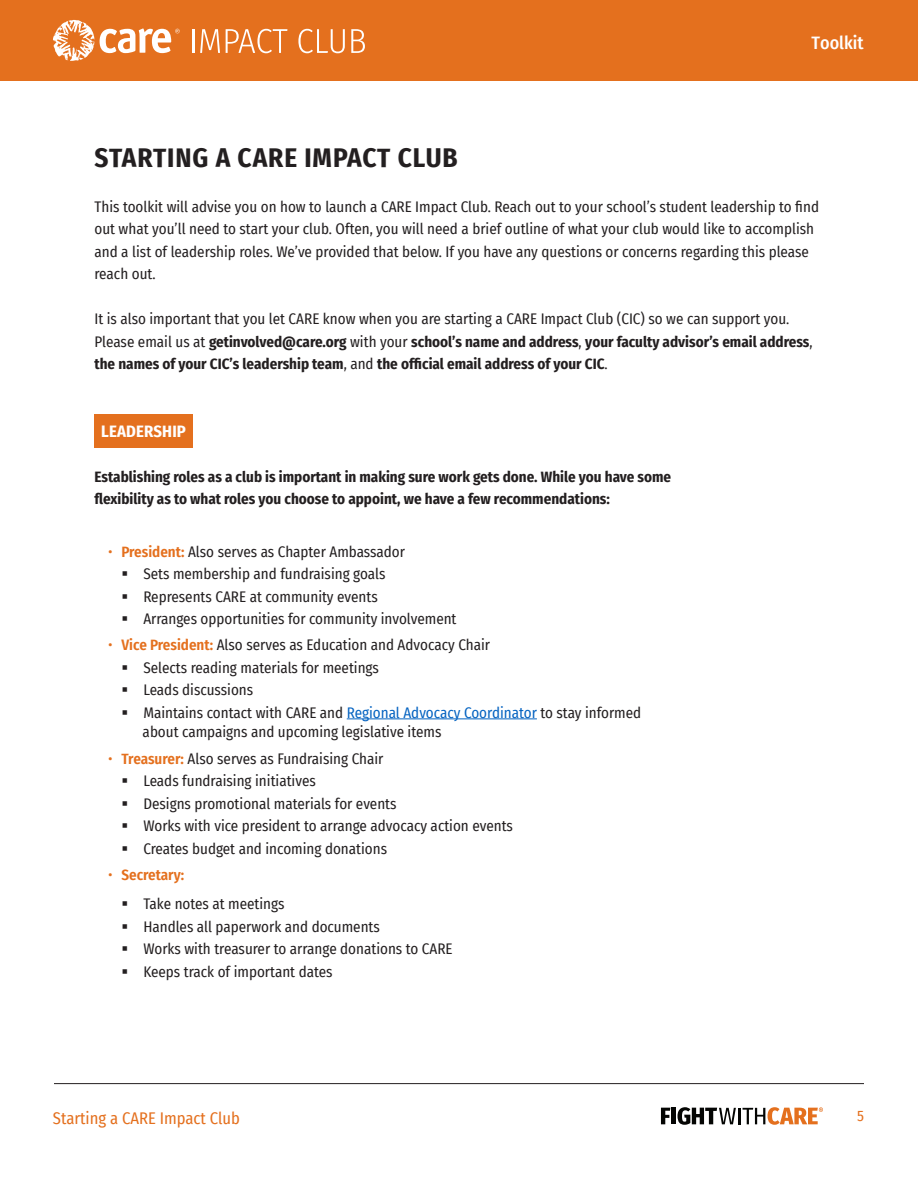
<style>
.page{position:relative;width:918px;height:1188px;background:#fff}
.page>*{position:absolute;margin:0;border:0;box-sizing:border-box;transform-origin:0 0}
.Section_Heading{font:700 27px "Fira Sans Condensed";letter-spacing:.035em;color:#231f20}
.t1{font:500 18px "Fira Sans Condensed";color:#fff}
.t2{font:16.5px "Fira Sans Condensed";color:#e4701e}
.Tab_text{font:700 16.5px "Fira Sans Condensed";letter-spacing:.01em;color:#fff}
.Text{font:15px/22.5px "Fira Sans Condensed";color:#231f20}
.Text-2{font:700 15px/22.5px "Fira Sans Condensed";color:#231f20}
.Text-3{font:600 15px "Fira Sans Condensed";color:#e4701e}
.t3{font:15px "Fira Sans Condensed";color:#e4701e}
.s1{font-weight:400}
.s2{color:#e4701e}
.s3{font-weight:600;color:#e4701e}
.s4{color:#0563c1}
</style>
<div class="page">
<div style="left:0;top:0;width:918px;height:81px;background:#e4701e"></div>
<hr style="left:54px;top:1083px;width:810px;height:1px;background:#231f20">
<svg style="left:661px;top:1108px;width:9px;height:16px"></svg>
<hr style="left:672px;top:1108px;width:4px;height:16px;background:#040503">
<svg style="left:678px;top:1107px;width:145px;height:18px"></svg>
<svg style="left:53px;top:20px;width:41px;height:41px"></svg>
<svg style="left:100px;top:28px;width:80px;height:25px"></svg>
<hr style="left:193px;top:29px;width:2px;height:24px;background:#fff">
<svg style="left:200px;top:29px;width:20px;height:24px"></svg>
<svg style="left:226px;top:29px;width:61px;height:24px"></svg>
<svg style="left:298px;top:29px;width:47px;height:24px"></svg>
<svg style="left:351px;top:29px;width:14px;height:24px"></svg>
<div style="left:94px;top:414px;width:99px;height:34px;background:#e4701e"></div>
<hr style="left:347px;top:718px;width:190px;height:1px;background:#0563c1">
<p class="t1" style="left:811px;top:28px;width:54px">Toolkit</p>
<p class="Section_Heading" style="left:95px;top:135px;width:364px">STARTING A CARE IMPACT CLUB</p>
<p class="Text" style="left:94px;top:195px;width:726px">This toolkit will advise you on how to launch a CARE Impact Club. Reach out to your school’s student leadership to find out what you’ll need to start your club. Often, you will need a brief outline of what your club would like to accomplish and a list of leadership roles. We’ve provided that below. If you have any questions or concerns regarding this please reach out.</p>
<p class="Text-2" style="left:94px;top:307px;width:720px"><span class="s1">It is also important that you let CARE know when you are starting a CARE Impact Club (CIC) so we can support you.<br>Please email us at</span> getinvolved@care.org <span class="s1">with your</span> school’s name and address<span class="s1">,</span> your faculty advisor’s email address<span class="s1">, </span>the names of your CIC’s leadership team<span class="s1">, and</span> the official email address of your CIC<span class="s1">.</span></p>
<p class="Tab_text" style="left:101px;top:417px;width:86px">LEADERSHIP</p>
<p class="Text-2" style="left:94px;top:464px;width:578px">Establishing roles as a club is important in making sure work gets done. While you have some flexibility as to what roles you choose to appoint, we have a few recommendations:</p>
<p class="Text" style="left:108px;top:540px;width:299px"><span class="s2">•</span> <span class="s3">President:</span> Also serves as Chapter Ambassador</p>
<p class="Text" style="left:122px;top:562px;width:265px">▪ Sets membership and fundraising goals</p>
<p class="Text" style="left:122px;top:585px;width:258px">▪ Represents CARE at community events</p>
<p class="Text" style="left:122px;top:607px;width:337px">▪ Arranges opportunities for community involvement</p>
<p class="Text" style="left:108px;top:633px;width:384px"><span class="s2">•</span> <span class="s3">Vice President:</span> Also serves as Education and Advocacy Chair</p>
<p class="Text" style="left:122px;top:656px;width:259px">▪ Selects reading materials for meetings</p>
<p class="Text" style="left:122px;top:678px;width:133px">▪ Leads discussions</p>
<p class="Text" style="left:143px;top:702px;width:500px;line-height:19.5px;text-indent:-21px">▪ Maintains contact with CARE and <span class="s4">Regional Advocacy Coordinator</span> to stay informed about campaigns and upcoming legislative items</p>
<p class="Text" style="left:108px;top:747px;width:277px"><span class="s2">•</span> <span class="s3">Treasurer:</span> Also serves as Fundraising Chair</p>
<p class="Text" style="left:122px;top:769px;width:196px">▪ Leads fundraising initiatives</p>
<p class="Text" style="left:122px;top:792px;width:277px">▪ Designs promotional materials for events</p>
<p class="Text" style="left:122px;top:814px;width:393px">▪ Works with vice president to arrange advocacy action events</p>
<p class="Text" style="left:122px;top:837px;width:267px">▪ Creates budget and incoming donations</p>
<p class="Text-3" style="left:108px;top:862px;width:78px"><span class="s1">•</span> Secretary:</p>
<p class="Text" style="left:122px;top:892px;width:165px">▪ Take notes at meetings</p>
<p class="Text" style="left:122px;top:915px;width:260px">▪ Handles all paperwork and documents</p>
<p class="Text" style="left:122px;top:937px;width:333px">▪ Works with treasurer to arrange donations to CARE</p>
<p class="Text" style="left:122px;top:960px;width:213px">▪ Keeps track of important dates</p>
<p class="t2" style="left:53px;top:1106px;width:188px">Starting a CARE Impact Club</p>
<p class="t3" style="left:857px;top:1105px;width:8px">5</p>
</div>
